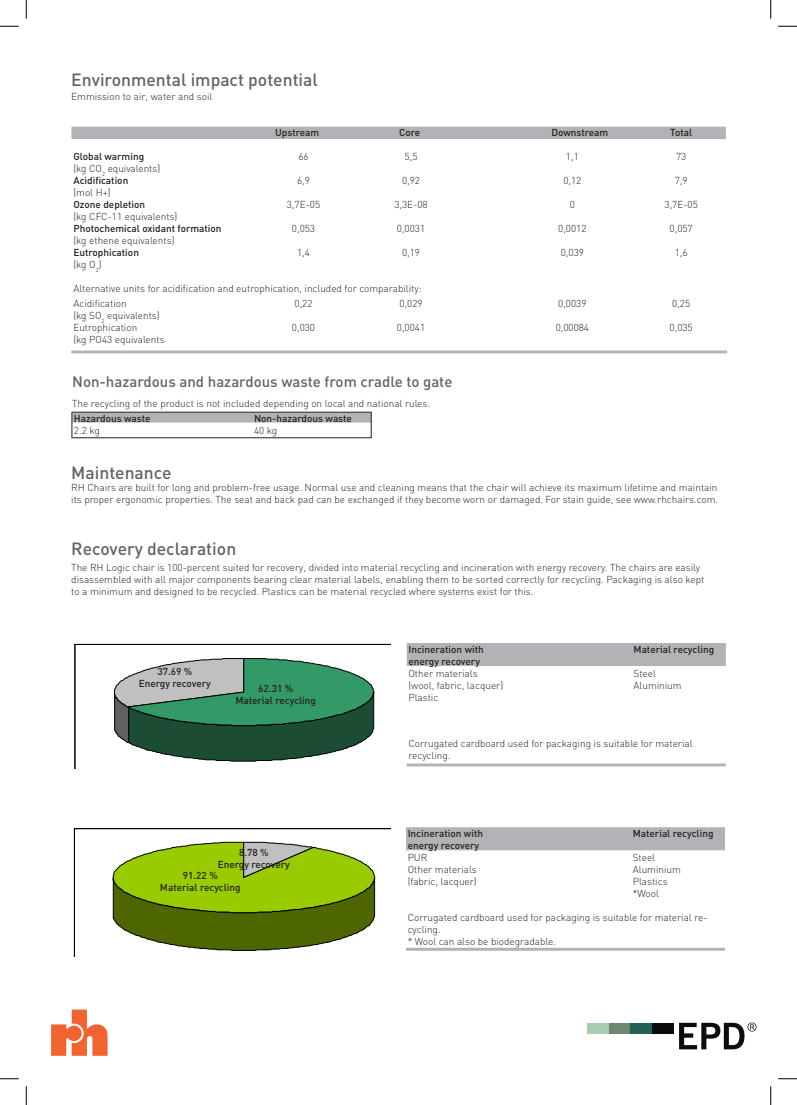
<style>
.page{position:relative;width:797px;height:1105px;background:#fff}
.page>*{position:absolute;margin:0;border:0;box-sizing:border-box;transform-origin:0 0}
.t1{font:500 17.5px "DIN";color:#636366}
.t2{font:500 15px "DIN";color:#636366}
.t3{font:300 10px/12px "DIN";color:#231f20}
.t4{font:500 10px/12px "DIN";color:#231f20;text-align:center}
.s1{font-weight:300}
</style>
<div class="page">
<div style="left:72px;top:412px;width:299px;height:11px;background:#b2b3b7;border:1px solid #b2b3b7"></div>
<svg style="left:75px;top:644px;width:315px;height:125px"></svg>
<svg style="left:51px;top:1009px;width:57px;height:47px"></svg>
<div style="left:71px;top:127px;width:655px;height:12px;background:#b2b3b7"></div>
<div style="left:71px;top:350px;width:656px;height:3px;background:#b2b3b7;border:1px solid #b2b3b7"></div>
<div style="left:71px;top:412px;width:301px;height:26px;border:1px solid #4b4c4d"></div>
<svg style="left:74px;top:828px;width:316px;height:128px"></svg>
<div style="left:407px;top:643px;width:318px;height:23px;background:#b2b3b7"></div>
<div style="left:407px;top:763px;width:318px;height:3px;background:#b2b3b7;border:1px solid #b2b3b7"></div>
<div style="left:406px;top:827px;width:319px;height:23px;background:#b2b3b7;border:1px solid #b2b3b7"></div>
<div style="left:406px;top:948px;width:319px;height:3px;background:#b2b3b7;border:1px solid #b2b3b7"></div>
<div style="left:630px;top:1023px;width:22px;height:10px;background:#226157"></div>
<div style="left:608px;top:1023px;width:22px;height:10px;background:#6c8871"></div>
<div style="left:587px;top:1023px;width:21px;height:10px;background:#a8ccb3"></div>
<div style="left:652px;top:1023px;width:21px;height:10px;background:#0e0b10"></div>
<svg style="left:679px;top:1022px;width:77px;height:27px"></svg>
<svg style="left:0;top:25px;width:19px;height:2px"></svg>
<svg style="left:778px;top:25px;width:19px;height:2px"></svg>
<svg style="left:0;top:1078px;width:19px;height:1px"></svg>
<svg style="left:778px;top:1078px;width:19px;height:1px"></svg>
<svg style="left:25px;top:0;width:2px;height:19px"></svg>
<svg style="left:25px;top:1086px;width:2px;height:19px"></svg>
<svg style="left:770px;top:0;width:1px;height:19px"></svg>
<svg style="left:770px;top:1086px;width:1px;height:19px"></svg>
<h1 class="t1" style="left:71px;top:69px;width:248px">Environmental impact potential</h1>
<p class="t4" style="left:275px;top:126px;width:46px">Upstream</p>
<p class="t4" style="left:399px;top:126px;width:23px">Core</p>
<p class="t4" style="left:551px;top:126px;width:58px">Downstream</p>
<p class="t4" style="left:670px;top:126px;width:24px">Total</p>
<p class="t4" style="left:73px;top:150px;width:88px;text-align:left">Global warming<br><span class="s1">(kg CO</span><sub>2</sub> <span class="s1">equivalents)<br></span>Acidification</p>
<p class="t3" style="left:73px;top:187px;width:39px">(mol H+)</p>
<p class="t4" style="left:73px;top:198px;width:73px">Ozone depletion</p>
<p class="t3" style="left:73px;top:211px;width:105px">(kg CFC-11 equivalents)</p>
<p class="t4" style="left:73px;top:222px;width:150px">Photochemical oxidant formation</p>
<p class="t3" style="left:73px;top:235px;width:103px">(kg ethene equivalents)</p>
<p class="t4" style="left:73px;top:246px;width:67px;text-align:left">Eutrophication <span class="s1">(kg O</span><sub>2</sub><span class="s1">)</span></p>
<p class="t3" style="left:73px;top:281px;width:350px;line-height:15px">Alternative units for acidification and eutrophication, included for comparability:<br>Acidification</p>
<p class="t3" style="left:73px;top:310px;width:93px">(kg SO<sub>2</sub> equivalents)<br>Eutrophication<br>(kg PO43 equivalents</p>
<p class="t3" style="left:71px;top:91px;width:143px">Emmission to air, water and soil</p>
<p class="t3" style="left:298px;top:151px;width:12px">66</p>
<p class="t3" style="left:404px;top:151px;width:14px">5,5</p>
<p class="t3" style="left:566px;top:151px;width:14px">1,1</p>
<p class="t3" style="left:676px;top:151px;width:12px">73</p>
<p class="t3" style="left:297px;top:175px;width:14px">6,9</p>
<p class="t3" style="left:402px;top:175px;width:19px">0,92</p>
<p class="t3" style="left:563px;top:175px;width:19px">0,12</p>
<p class="t3" style="left:674px;top:175px;width:14px">7,9</p>
<p class="t3" style="left:287px;top:199px;width:35px">3,7E-05</p>
<p class="t3" style="left:394px;top:199px;width:35px">3,3E-08</p>
<p class="t3" style="left:570px;top:199px;width:7px">0</p>
<p class="t3" style="left:664px;top:199px;width:35px">3,7E-05</p>
<p class="t3" style="left:292px;top:223px;width:25px">0,053</p>
<p class="t3" style="left:397px;top:223px;width:30px">0,0031</p>
<p class="t3" style="left:558px;top:223px;width:30px">0,0012</p>
<p class="t3" style="left:669px;top:223px;width:25px">0,057</p>
<p class="t3" style="left:297px;top:247px;width:14px">1,4</p>
<p class="t3" style="left:402px;top:247px;width:19px">0,19</p>
<p class="t3" style="left:561px;top:247px;width:25px">0,039</p>
<p class="t3" style="left:674px;top:247px;width:14px">1,6</p>
<p class="t3" style="left:294px;top:298px;width:19px">0,22</p>
<p class="t3" style="left:399px;top:298px;width:25px">0,029</p>
<p class="t3" style="left:558px;top:298px;width:30px">0,0039</p>
<p class="t3" style="left:672px;top:298px;width:20px">0,25</p>
<p class="t3" style="left:292px;top:322px;width:25px">0,030</p>
<p class="t3" style="left:397px;top:322px;width:30px">0,0041</p>
<p class="t3" style="left:555px;top:322px;width:35px">0,00084</p>
<p class="t3" style="left:669px;top:322px;width:25px">0,035</p>
<h2 class="t2" style="left:72px;top:372px;width:382px">Non-hazardous and hazardous waste from cradle to gate</h2>
<p class="t3" style="left:72px;top:397px;width:359px">The recycling of the product is not included depending on local and national rules.</p>
<p class="t4" style="left:74px;top:412px;width:78px">Hazardous waste</p>
<p class="t4" style="left:254px;top:412px;width:99px">Non-hazardous waste</p>
<p class="t3" style="left:74px;top:424px;width:27px">2.2 kg</p>
<p class="t3" style="left:254px;top:424px;width:25px">40 kg</p>
<h1 class="t1" style="left:71px;top:461px;width:102px">Maintenance</h1>
<p class="t3" style="left:71px;top:481px;width:648px">RH Chairs are built for long and problem-free usage. Normal use and cleaning means that the chair will achieve its maximum lifetime and maintain its proper ergonomic properties. The seat and back pad can be exchanged if they become worn or damaged. For stain guide, see www.rhchairs.com.</p>
<h1 class="t1" style="left:71px;top:537px;width:166px">Recovery declaration</h1>
<p class="t3" style="left:71px;top:561px;width:634px">The RH Logic chair is 100-percent suited for recovery, divided into material recycling and incineration with energy recovery. The chairs are easily disassembled with all major components bearing clear material labels, enabling them to be sorted correctly for recycling. Packaging is also kept to a minimum and designed to be recycled. Plastics can be material recycled where systems exist for this.</p>
<p class="t4" style="left:139px;top:665px;width:74px">37.69 %<br>Energy recovery</p>
<p class="t4" style="left:235px;top:682px;width:82px">62.31 %<br>Material recycling</p>
<p class="t4" style="left:218px;top:846px;width:74px">8.78 %<br>Energy recovery</p>
<p class="t4" style="left:160px;top:869px;width:82px">91.22 %<br>Material recycling</p>
<p class="t4" style="left:408px;top:643px;width:77px">Incineration with</p>
<p class="t4" style="left:633px;top:643px;width:82px">Material recycling</p>
<p class="t4" style="left:408px;top:655px;width:73px">energy recovery</p>
<p class="t3" style="left:408px;top:667px;width:71px">Other materials</p>
<p class="t3" style="left:633px;top:667px;width:24px">Steel</p>
<p class="t3" style="left:408px;top:679px;width:96px">(wool, fabric, lacquer)</p>
<p class="t3" style="left:633px;top:679px;width:50px">Aluminium</p>
<p class="t3" style="left:408px;top:691px;width:31px">Plastic</p>
<p class="t3" style="left:408px;top:737px;width:285px">Corrugated cardboard used for packaging is suitable for material recycling.</p>
<p class="t4" style="left:407px;top:827px;width:77px">Incineration with</p>
<p class="t4" style="left:632px;top:827px;width:82px">Material recycling</p>
<p class="t4" style="left:407px;top:839px;width:73px">energy recovery</p>
<p class="t3" style="left:407px;top:851px;width:21px">PUR</p>
<p class="t3" style="left:632px;top:851px;width:24px">Steel</p>
<p class="t3" style="left:407px;top:863px;width:71px">Other materials</p>
<p class="t3" style="left:632px;top:863px;width:50px">Aluminium</p>
<p class="t3" style="left:407px;top:875px;width:71px">(fabric, lacquer)</p>
<p class="t3" style="left:632px;top:875px;width:36px">Plastics *Wool</p>
<p class="t3" style="left:407px;top:911px;width:301px">Corrugated cardboard used for packaging is suitable for material re&shy;cycling.<br>* Wool can also be biodegradable.</p>
</div>
